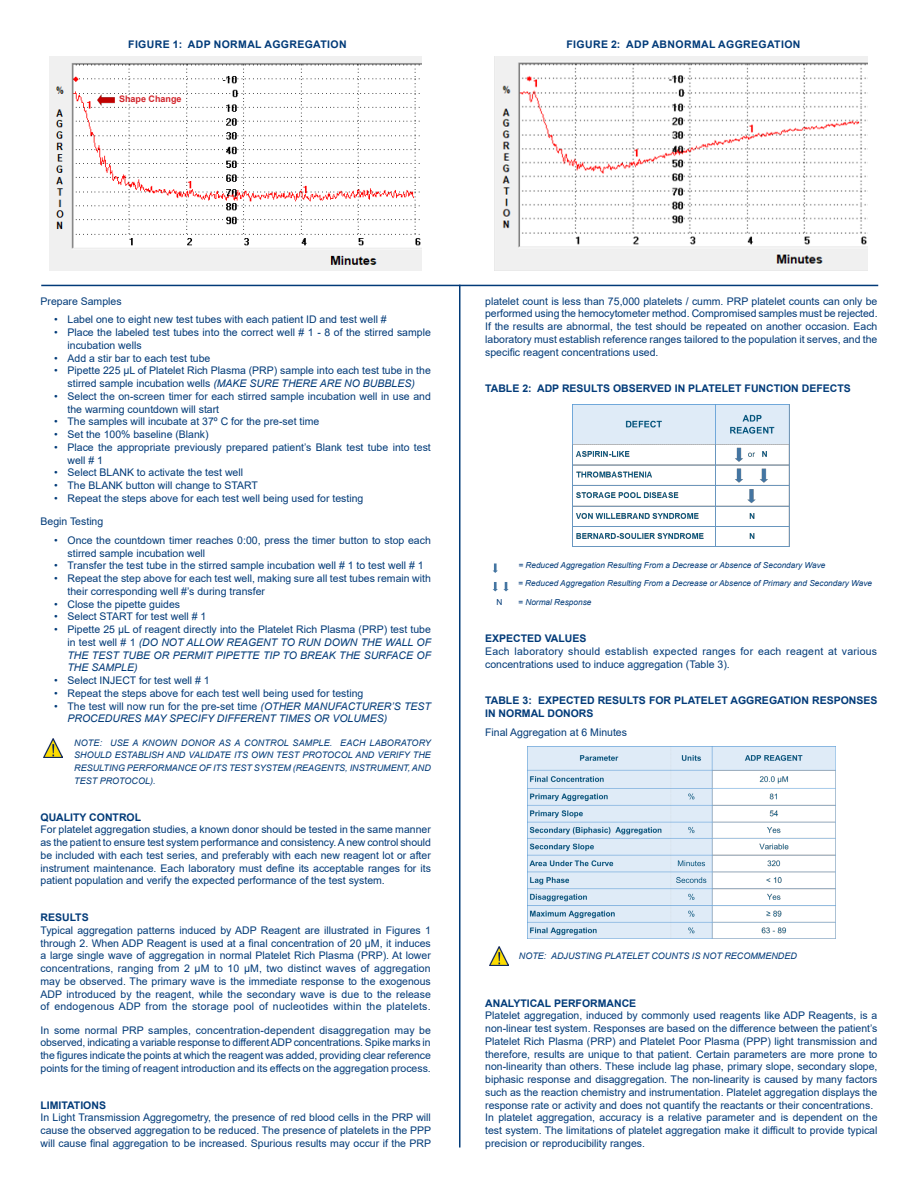
<style>
.page{position:relative;width:918px;height:1188px;background:#fff}
.page>*{position:absolute;margin:0;border:0;box-sizing:border-box;transform-origin:0 0}
.t1{font:10.5px/12.8px "Arial";color:#013a78;text-align:justify}
.t2{font:italic 10.5px/12.8px "Arial";color:#013a78;text-align:justify}
.t3{font:700 10.5px/12.8px "Arial";color:#013a78}
.t4{font:10.5px/12.8px "Arial";letter-spacing:.02em;color:#013a78}
.t5{font:700 10.5px "Arial";letter-spacing:.035em;color:#013a78}
.t6{font:italic 9px/12.8px "Arial";color:#013a78;text-align:justify}
.t7{font:700 9px "Arial";color:#d1232a}
.t8{font:italic 8.25px "Arial";color:#013a78}
.t9{font:8.25px "Arial";color:#013a78}
.s1{font-style:italic}
.s2{font-style:normal}
</style>
<div class="page">
<hr style="left:459px;top:285px;width:1px;height:863px;background:#013a78">
<img style="left:44px;top:738px;width:19px;height:19px">
<img style="left:49px;top:56px;width:373px;height:215px">
<img style="left:97px;top:95px;width:17px;height:11px">
<img style="left:495px;top:56px;width:372px;height:215px">
<img style="left:573px;top:404px;width:217px;height:142px">
<svg style="left:493px;top:563px;width:5px;height:10px"></svg>
<svg style="left:493px;top:582px;width:16px;height:9px"></svg>
<img style="left:528px;top:746px;width:307px;height:192px">
<img style="left:489px;top:946px;width:19px;height:19px">
<hr style="left:41px;top:285px;width:837px;height:1px;background:#013a78">
<p class="t5" style="left:128px;top:37px;width:220px">FIGURE 1: ADP NORMAL AGGREGATION</p>
<p class="t5" style="left:567px;top:37px;width:235px">FIGURE 2: ADP ABNORMAL AGGREGATION</p>
<p class="t7" style="left:119px;top:92px;width:64px">Shape Change</p>
<p class="t1" style="left:40px;top:295px;width:83px">Prepare Samples</p>
<p class="t1" style="left:54px;top:313px;width:334px">• Label one to eight new test tubes with each patient ID and test well #</p>
<p class="t1" style="left:68px;top:326px;width:365px;text-indent:-14px">• Place the labeled test tubes into the correct well # 1 - 8 of the stirred sample incubation wells</p>
<p class="t1" style="left:54px;top:352px;width:158px">• Add a stir bar to each test tube</p>
<p class="t1" style="left:54px;top:364px;width:378px;text-align:center">• Pipette 225 μL of Platelet Rich Plasma (PRP) sample into each test tube in the stirred sample incubation wells <span class="s1">(MAKE SURE THERE ARE NO BUBBLES)</span></p>
<p class="t1" style="left:68px;top:390px;width:365px;text-indent:-14px">• Select the on-screen timer for each stirred sample incubation well in use and the warming countdown will start</p>
<p class="t1" style="left:54px;top:415px;width:267px">• The samples will incubate at 37º C for the pre-set time</p>
<p class="t1" style="left:54px;top:428px;width:156px">• Set the 100% baseline (Blank)</p>
<p class="t1" style="left:68px;top:441px;width:365px;text-indent:-14px">• Place the appropriate previously prepared patient’s Blank test tube into test well # 1</p>
<p class="t1" style="left:54px;top:466px;width:191px">• Select BLANK to activate the test well</p>
<p class="t1" style="left:54px;top:479px;width:205px">• The BLANK button will change to START</p>
<p class="t1" style="left:54px;top:492px;width:311px">• Repeat the steps above for each test well being used for testing</p>
<p class="t1" style="left:40px;top:515px;width:64px">Begin Testing</p>
<p class="t1" style="left:68px;top:534px;width:365px;text-indent:-14px">• Once the countdown timer reaches 0:00, press the timer button to stop each stirred sample incubation well</p>
<p class="t1" style="left:54px;top:559px;width:371px">• Transfer the test tube in the stirred sample incubation well # 1 to test well # 1</p>
<p class="t1" style="left:68px;top:572px;width:365px;text-indent:-14px">• Repeat the step above for each test well, making sure all test tubes remain with their corresponding well #’s during transfer</p>
<p class="t1" style="left:54px;top:598px;width:128px">• Close the pipette guides</p>
<p class="t1" style="left:54px;top:610px;width:154px">• Select START for test well # 1</p>
<p class="t2" style="left:68px;top:623px;width:365px;text-indent:-14px"><span class="s2">• Pipette 25 μL of reagent directly into the Platelet Rich Plasma (PRP) test tube in test well # 1</span> (DO NOT ALLOW REAGENT TO RUN DOWN THE WALL OF THE TEST TUBE OR PERMIT PIPETTE TIP TO BREAK THE SURFACE OF THE SAMPLE)</p>
<p class="t1" style="left:54px;top:674px;width:157px">• Select INJECT for test well # 1</p>
<p class="t1" style="left:54px;top:687px;width:311px">• Repeat the steps above for each test well being used for testing</p>
<p class="t2" style="left:68px;top:700px;width:365px;text-indent:-14px"><span class="s2">• The test will now run for the pre-set time</span> (OTHER MANUFACTURER’S TEST<br>PROCEDURES MAY SPECIFY DIFFERENT TIMES OR VOLUMES)</p>
<p class="t6" style="left:74px;top:736px;width:358px">NOTE: USE A KNOWN DONOR AS A CONTROL SAMPLE. EACH LABORATORY SHOULD ESTABLISH AND VALIDATE ITS OWN TEST PROTOCOL AND VERIFY THE RESULTING PERFORMANCE OF ITS TEST SYSTEM (REAGENTS, INSTRUMENT, AND TEST PROTOCOL).</p>
<p class="t3" style="left:40px;top:811px;width:102px">QUALITY CONTROL</p>
<p class="t1" style="left:40px;top:823px;width:392px">For platelet aggregation studies, a known donor should be tested in the same manner as the patient to ensure test system performance and consistency. A new control should be included with each test series, and preferably with each new reagent lot or after instrument maintenance. Each laboratory must define its acceptable ranges for its patient population and verify the expected performance of the test system.</p>
<p class="t3" style="left:40px;top:911px;width:50px">RESULTS</p>
<p class="t1" style="left:40px;top:924px;width:392px">Typical aggregation patterns induced by ADP Reagent are illustrated in Figures 1 through 2. When ADP Reagent is used at a final concentration of 20 µM, it induces a large single wave of aggregation in normal Platelet Rich Plasma (PRP). At lower concentrations, ranging from 2 µM to 10 µM, two distinct waves of aggregation may be observed. The primary wave is the immediate response to the exogenous ADP introduced by the reagent, while the secondary wave is due to the release of endogenous ADP from the storage pool of nucleotides within the platelets.</p>
<p class="t1" style="left:40px;top:1024px;width:392px">In some normal PRP samples, concentration-dependent disaggregation may be observed, indicating a variable response to different ADP concentrations. Spike marks in the figures indicate the points at which the reagent was added, providing clear reference points for the timing of reagent introduction and its effects on the aggregation process.</p>
<p class="t3" style="left:40px;top:1099px;width:67px">LIMITATIONS</p>
<p class="t1" style="left:40px;top:1111px;width:392px">In Light Transmission Aggregometry, the presence of red blood cells in the PRP will cause the observed aggregation to be reduced. The presence of platelets in the PPP will cause final aggregation to be increased. Spurious results may occur if the PRP</p>
<p class="t1" style="left:485px;top:295px;width:394px">platelet count is less than 75,000 platelets / cumm. PRP platelet counts can only be performed using the hemocytometer method. Compromised samples must be rejected.</p>
<p class="t1" style="left:485px;top:320px;width:394px">If the results are abnormal, the test should be repeated on another occasion. Each laboratory must establish reference ranges tailored to the population it serves, and the specific reagent concentrations used.</p>
<p class="t3" style="left:485px;top:382px;width:367px">TABLE 2: ADP RESULTS OBSERVED IN PLATELET FUNCTION DEFECTS</p>
<p class="t8" style="left:518px;top:560px;width:309px">= Reduced Aggregation Resulting From a Decrease or Absence of Secondary Wave</p>
<p class="t8" style="left:518px;top:578px;width:355px">= Reduced Aggregation Resulting From a Decrease or Absence of Primary and Secondary Wave</p>
<p class="t9" style="left:497px;top:597px;width:7px">N</p>
<p class="t8" style="left:518px;top:597px;width:75px">= Normal Response</p>
<p class="t3" style="left:485px;top:632px;width:103px">EXPECTED VALUES</p>
<p class="t4" style="left:485px;top:645px;width:394px">Each laboratory should establish expected ranges for each reagent at various concentrations used to induce aggregation (Table 3).</p>
<p class="t3" style="left:485px;top:694px;width:394px">TABLE 3: EXPECTED RESULTS FOR PLATELET AGGREGATION RESPONSES<br>IN NORMAL DONORS</p>
<p class="t1" style="left:485px;top:726px;width:143px">Final Aggregation at 6 Minutes</p>
<p class="t6" style="left:519px;top:950px;width:280px">NOTE: ADJUSTING PLATELET COUNTS IS NOT RECOMMENDED</p>
<p class="t3" style="left:485px;top:997px;width:153px">ANALYTICAL PERFORMANCE</p>
<p class="t1" style="left:485px;top:1009px;width:394px">Platelet aggregation, induced by commonly used reagents like ADP Reagents, is a non-linear test system. Responses are based on the difference between the patient’s Platelet Rich Plasma (PRP) and Platelet Poor Plasma (PPP) light transmission and therefore, results are unique to that patient. Certain parameters are more prone to non-linearity than others. These include lag phase, primary slope, secondary slope, biphasic response and disaggregation. The non-linearity is caused by many factors such as the reaction chemistry and instrumentation. Platelet aggregation displays the response rate or activity and does not quantify the reactants or their concentrations.</p>
<p class="t1" style="left:485px;top:1111px;width:394px">In platelet aggregation, accuracy is a relative parameter and is dependent on the test system. The limitations of platelet aggregation make it difficult to provide typical precision or reproducibility ranges.</p>
</div>
